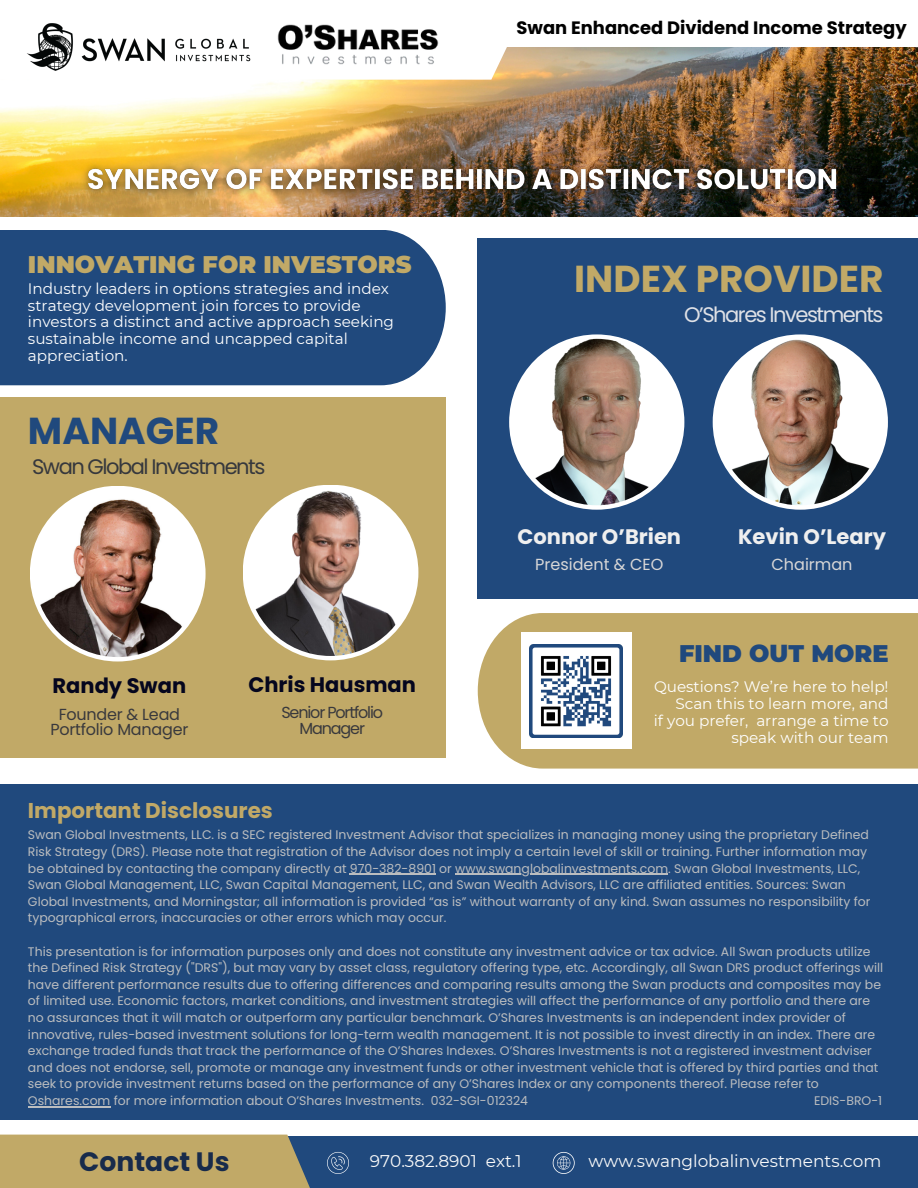
<style>
.page{position:relative;width:918px;height:1188px;background:#fff}
.page>*{position:absolute;margin:0;border:0;box-sizing:border-box;transform-origin:0 0}
.t1{font:700 37.5px "Poppins";color:#c1a967}
.t2{font:700 37.5px "Poppins";color:#20497d}
.t3{font:700 26.55px "Poppins";color:#182b4b}
.t4{font:900 24px "Montserrat";color:#c1a967}
.t5{font:900 24px "Montserrat";color:#20497d}
.t6{font:700 21.45px "Poppins";color:#c1a967}
.t7{font:21.15px "Roboto";color:#fff}
.t8{font:700 21px "Poppins";color:#efefef}
.t9{font:700 21px "Poppins";color:#05061e}
.t10{font:21px "Poppins";letter-spacing:-.07em;color:#36383d}
.t11{font:21px "Poppins";letter-spacing:-.07em;color:#dfe1e6}
.t12{font:700 18px "Poppins";color:#000}
.t13{font:16.95px "Montserrat";color:#fafafa}
.t14{font:16.05px/15.8px "Poppins";letter-spacing:-.015em;color:#39393d;text-align:center}
.t15{font:16.05px/15.8px "Poppins";letter-spacing:-.07em;color:#39393d;text-align:center}
.t16{font:16.05px "Poppins";color:#d8d7d7}
.t17{font:15.15px/16.8px "Montserrat";color:#fff}
.t18{font:12.45px/16.6px "Poppins";color:#bbbdbf}
</style>
<div class="page">
<img style="left:0;top:47px;width:918px;height:169px">
<div style="left:234px;top:1136px;width:684px;height:52px;background:#20497d"></div>
<div style="left:0;top:1135px;width:310px;height:53px;background:#c1a967"></div>
<div style="left:0;top:398px;width:445px;height:360px;background:#c1a967"></div>
<div style="left:478px;top:238px;width:440px;height:360px;background:#20497d"></div>
<svg style="left:713px;top:334px;width:175px;height:176px;background:#eff2f5"></svg>
<svg style="left:509px;top:334px;width:175px;height:176px;background:#eff1f4"></svg>
<img style="left:717px;top:339px;width:167px;height:166px;border-radius:50%">
<img style="left:514px;top:339px;width:166px;height:166px;border-radius:50%">
<div style="left:243px;top:485px;width:175px;height:175px;background:#fff;border-radius:50%"></div>
<img style="left:247px;top:489px;width:167px;height:167px;border-radius:50%">
<div style="left:30px;top:486px;width:176px;height:176px;background:#fff;border-radius:50%"></div>
<img style="left:34px;top:490px;width:167px;height:167px;border-radius:50%">
<div style="left:0;top:784px;width:918px;height:335px;background:#20497d"></div>
<div style="left:0;top:230px;width:446px;height:155px;background:#20497d"></div>
<div style="left:0;top:0;width:553px;height:80px;background:#fff"></div>
<img style="left:27px;top:23px;width:224px;height:48px">
<img style="left:277px;top:24px;width:162px;height:41px">
<div style="left:478px;top:613px;width:440px;height:156px;background:#c1a967"></div>
<div style="left:521px;top:633px;width:110px;height:116px;background:#fff"></div>
<svg style="left:553px;top:1152px;width:22px;height:22px"></svg>
<svg style="left:327px;top:1152px;width:22px;height:22px"></svg>
<img style="left:529px;top:644px;width:94px;height:94px">
<img style="left:75px;top:156px;width:774px;height:48px">
<hr style="left:350px;top:874px;width:86px;height:1px;background:#bbbdbf">
<hr style="left:455px;top:874px;width:213px;height:1px;background:#bbbdbf">
<hr style="left:28px;top:1106px;width:82px;height:1px;background:#bbbdbf">
<p class="t4" style="left:28px;top:250px;width:385px">INNOVATING FOR INVESTORS</p>
<p class="t17" style="left:28px;top:280px;width:368px">Industry leaders in options strategies and index strategy development join forces to provide investors a distinct and active approach seeking sustainable income and uncapped capital appreciation.</p>
<p class="t2" style="left:28px;top:405px;width:193px">MANAGER</p>
<p class="t10" style="left:32px;top:452px;width:235px">Swan Global Investments</p>
<p class="t9" style="left:53px;top:671px;width:135px">Randy Swan</p>
<h5 class="t14" style="left:50px;top:706px;width:139px">Founder &amp; Lead<br>Portfolio Manager</h5>
<h5 class="t9" style="left:248px;top:670px;width:169px">Chris Hausman</h5>
<p class="t15" style="left:281px;top:705px;width:103px">Senior Portfolio<br>Manager</p>
<h4 class="t6" style="left:28px;top:795px;width:246px">Important Disclosures</h4>
<p class="t12" style="left:517px;top:15px;width:392px">Swan Enhanced Dividend Income Strategy</p>
<h6 class="t1" style="left:574px;top:253px;width:311px">INDEX PROVIDER</h6>
<p class="t11" style="left:684px;top:300px;width:201px">O’Shares Investments</p>
<p class="t8" style="left:517px;top:522px;width:165px">Connor O’Brien</p>
<h5 class="t16" style="left:535px;top:553px;width:130px">President &amp; CEO</h5>
<p class="t8" style="left:738px;top:522px;width:150px">Kevin O’Leary</p>
<p class="t16" style="left:772px;top:553px;width:83px">Chairman</p>
<p class="t5" style="left:679px;top:639px;width:211px">FIND OUT MORE</p>
<h3 class="t17" style="left:654px;top:678px;width:236px">Questions? We’re here to help!</h3>
<p class="t17" style="left:654px;top:695px;width:236px;text-align:right">Scan this to learn more, and<br>if you prefer, arrange a time to speak with our team</p>
<h5 class="t18" style="left:28px;top:827px;width:843px">Swan Global Investments, LLC. is a SEC registered Investment Advisor that specializes in managing money using the proprietary Defined<br>Risk Strategy (DRS). Please note that registration of the Advisor does not imply a certain level of skill or training. Further information may be obtained by contacting the company directly at 970-382-8901 or www.swanglobalinvestments.com. Swan Global Investments, LLC,</h5>
<p class="t18" style="left:28px;top:877px;width:844px">Swan Global Management, LLC, Swan Capital Management, LLC, and Swan Wealth Advisors, LLC are affiliated entities. Sources: Swan<br>Global Investments, and Morningstar; all information is provided “as is” without warranty of any kind. Swan assumes no responsibility for typographical errors, inaccuracies or other errors which may occur.</p>
<p class="t18" style="left:28px;top:943px;width:857px">This presentation is for information purposes only and does not constitute any investment advice or tax advice. All Swan products utilize the Defined Risk Strategy ("DRS"), but may vary by asset class, regulatory offering type, etc. Accordingly, all Swan DRS product offerings will have different performance results due to offering differences and comparing results among the Swan products and composites may be of limited use. Economic factors, market conditions, and investment strategies will affect the performance of any portfolio and there are no assurances that it will match or outperform any particular benchmark. O’Shares Investments is an independent index provider of</p>
<p class="t18" style="left:28px;top:1026px;width:852px">innovative, rules-based investment solutions for long-term wealth management. It is not possible to invest directly in an index. There are exchange traded funds that track the performance of the O’Shares Indexes. O’Shares Investments is not a registered investment adviser and does not endorse, sell, promote or manage any investment funds or other investment vehicle that is offered by third parties and that seek to provide investment returns based on the performance of any O’Shares Index or any components thereof. Please refer to Oshares.com for more information about O’Shares Investments. 032-SGI-012324</p>
<p class="t18" style="left:814px;top:1092px;width:70px">EDIS-BRO-1</p>
<h1 class="t3" style="left:79px;top:1143px;width:152px">Contact Us</h1>
<h6 class="t13" style="left:370px;top:1151px;width:153px">970.382.8901 ext.1</h6>
<p class="t13" style="left:589px;top:1151px;width:294px">www.swanglobalinvestments.com</p>
<p class="t7" style="left:572px;top:1153px;width:246px">hello@reallygreatsite.com</p>
</div>
